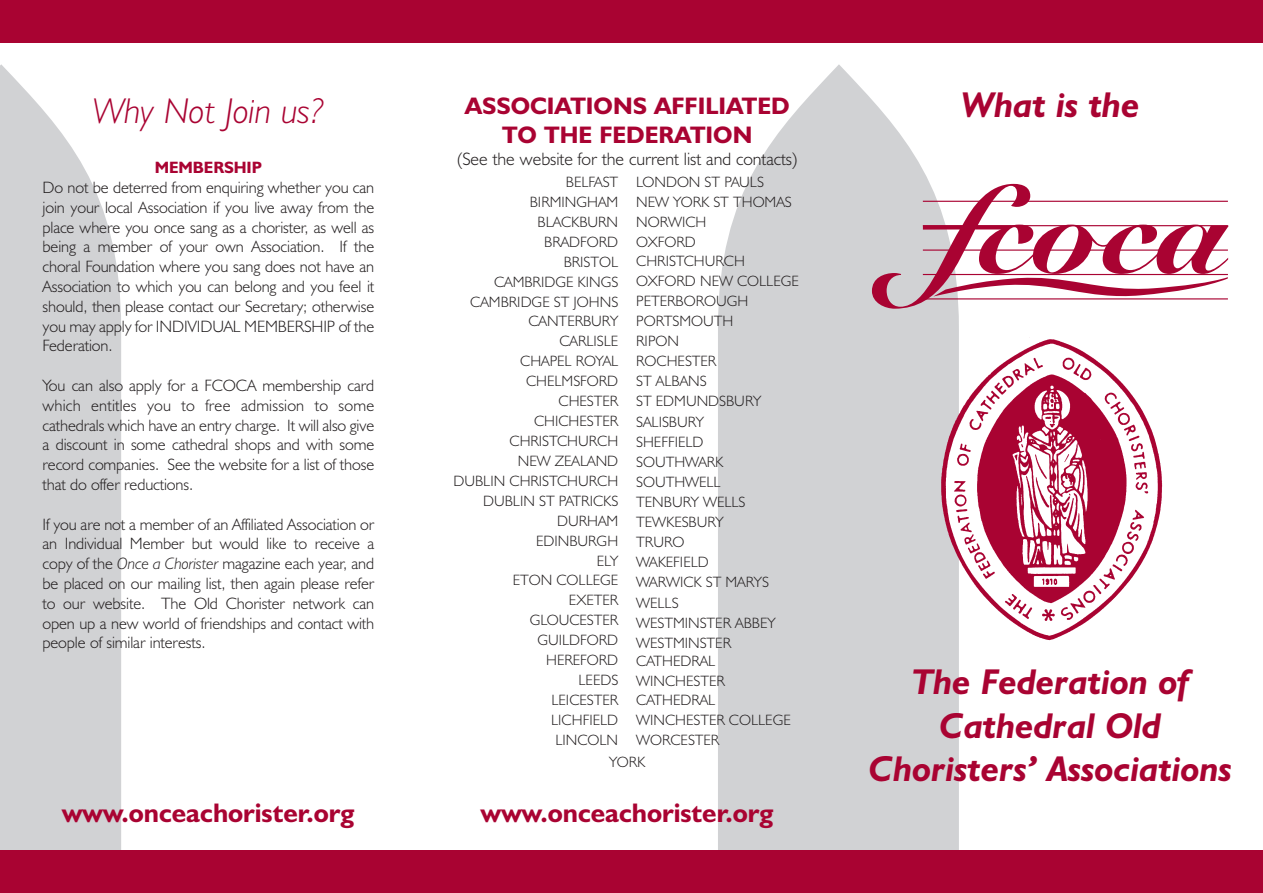
<style>
.page{position:relative;width:1263px;height:893px;background:#fff}
.page>*{position:absolute;margin:0;border:0;box-sizing:border-box;transform-origin:0 0}
.t1{font:italic 700 36px/43.2px "Humanist 521 BT";color:#a90332;text-align:center}
.t2{font:italic 300 36px "Humanist 521 BT";color:#a90332}
.t3{font:700 27px "Humanist 521 BT";color:#a90332}
.t4{font:700 24px/28.8px "Humanist 521 BT";color:#a90332;text-align:center}
.t5{font:300 18px "Humanist 521 BT";color:#231f20}
.t6{font:300 16.5px/19.8px "Humanist 521 BT";letter-spacing:-.005em;color:#231f20;text-align:justify}
.t7{font:700 16.5px "Humanist 521 BT";letter-spacing:-.005em;color:#a90332}
.t8{font:300 15px/20px "Humanist 521 BT";color:#231f20}
.s1{font-style:italic}
</style>
<div class="page">
<svg style="left:718px;top:64px;width:241px;height:786px;fill:#d1d2d4"></svg>
<svg style="left:0;top:64px;width:121px;height:786px;fill:#d1d2d4"></svg>
<div style="left:0;top:0;width:1263px;height:43px;background:#a90332"></div>
<div style="left:0;top:850px;width:1263px;height:43px;background:#a90332"></div>
<svg style="left:872px;top:184px;width:357px;height:125px"></svg>
<img style="left:938px;top:338px;width:225px;height:304px">
<h1 class="t2" style="left:93px;top:99px;width:232px">Why Not Join us?</h1>
<p class="t7" style="left:155px;top:162px;width:109px">MEMBERSHIP</p>
<p class="t6" style="left:43px;top:179px;width:333px">Do not be deterred from enquiring whether you can join your local Association if you live away from the place where you once sang as a chorister, as well as being a member of your own Association. If the choral Foundation where you sang does not have an Association to which you can belong and you feel it should, then please contact our Secretary; otherwise you may apply for INDIVIDUAL MEMBERSHIP of the Federation.</p>
<p class="t6" style="left:43px;top:377px;width:333px">You can also apply for a FCOCA membership card which entitles you to free admission to some cathedrals which have an entry charge. It will also give a discount in some cathedral shops and with some record companies. See the website for a list of those that do offer reductions.</p>
<p class="t6" style="left:43px;top:516px;width:333px">If you are not a member of an Affiliated Association or an Individual Member but would like to receive a copy of the <span class="s1">Once a Chorister</span> magazine each year, and be placed on our mailing list, then again please refer to our website. The Old Chorister network can open up a new world of friendships and contact with people of similar interests.</p>
<h3 class="t4" style="left:465px;top:94px;width:326px">ASSOCIATIONS AFFILIATED<br>TO THE FEDERATION</h3>
<h1 class="t1" style="left:961px;top:87px;width:180px">What is the</h1>
<p class="t5" style="left:457px;top:152px;width:341px">(See the website for the current list and contacts)</p>
<p class="t8" style="left:453px;top:174px;width:166px;text-align:right">BELFAST<br>BIRMINGHAM<br>BLACKBURN<br>BRADFORD<br>BRISTOL<br>CAMBRIDGE KINGS<br>CAMBRIDGE ST JOHNS<br>CANTERBURY<br>CARLISLE<br>CHAPEL ROYAL<br>CHELMSFORD<br>CHESTER<br>CHICHESTER<br>CHRISTCHURCH<br>NEW ZEALAND<br>DUBLIN CHRISTCHURCH<br>DUBLIN ST PATRICKS<br>DURHAM<br>EDINBURGH<br>ELY<br>ETON COLLEGE<br>EXETER<br>GLOUCESTER<br>GUILDFORD<br>HEREFORD<br>LEEDS<br>LEICESTER<br>LICHFIELD<br>LINCOLN</p>
<p class="t8" style="left:636px;top:174px;width:157px">LONDON ST PAULS<br>NEW YORK ST THOMAS<br>NORWICH<br>OXFORD</p>
<p class="t8" style="left:636px;top:252px;width:164px">CHRISTCHURCH<br>OXFORD NEW COLLEGE<br>PETERBOROUGH<br>PORTSMOUTH<br>RIPON<br>ROCHESTER<br>ST ALBANS<br>ST EDMUNDSBURY<br>SALISBURY<br>SHEFFIELD<br>SOUTHWARK<br>SOUTHWELL<br>TENBURY WELLS<br>TEWKESBURY<br>TRURO<br>WAKEFIELD<br>WARWICK ST MARYS<br>WELLS<br>WESTMINSTER ABBEY<br>WESTMINSTER</p>
<p class="t8" style="left:636px;top:653px;width:90px">CATHEDRAL<br>WINCHESTER</p>
<p class="t8" style="left:636px;top:691px;width:156px">CATHEDRAL<br>WINCHESTER COLLEGE<br>WORCESTER</p>
<p class="t8" style="left:609px;top:754px;width:38px">YORK</p>
<h1 class="t1" style="left:869px;top:664px;width:365px">The Federation of<br>Cathedral Old<br>Choristers’ Associations</h1>
<h2 class="t3" style="left:62px;top:804px;width:294px">www.onceachorister.org</h2>
<h2 class="t3" style="left:481px;top:804px;width:294px">www.onceachorister.org</h2>
</div>
